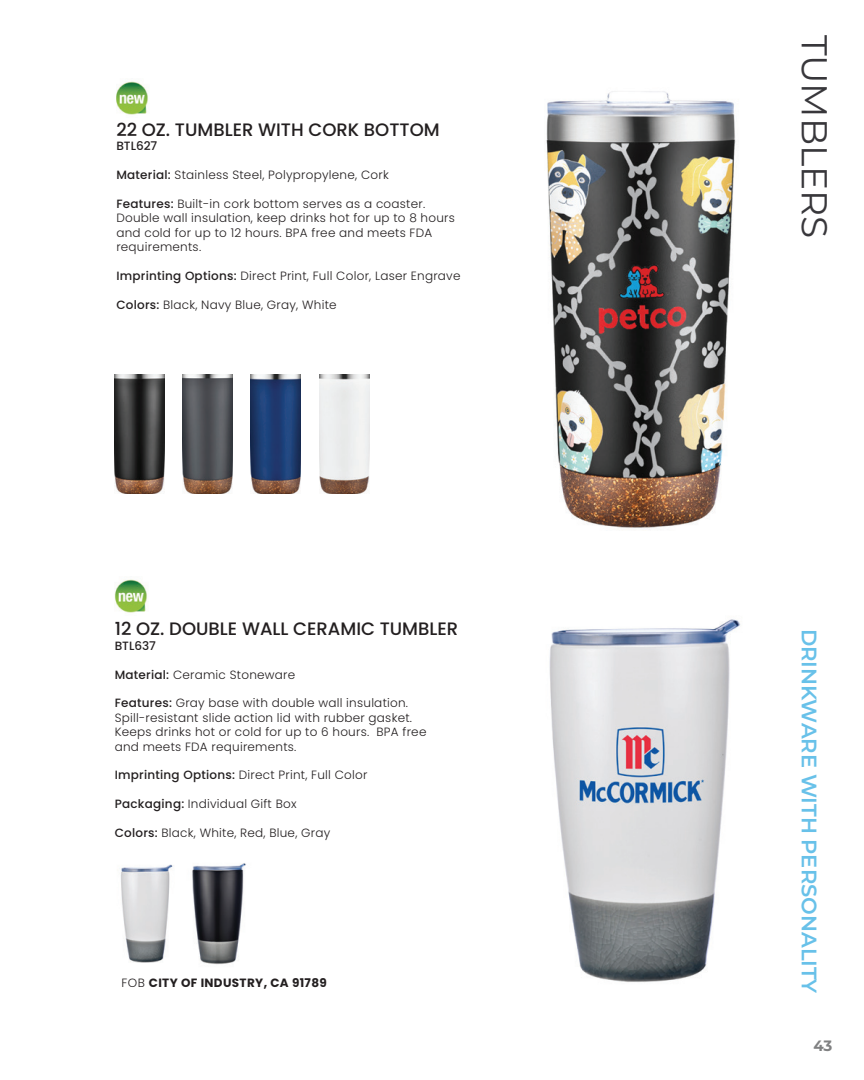
<style>
.page{position:relative;width:864px;height:1080px;background:#fff}
.page>*{position:absolute;margin:0;border:0;box-sizing:border-box;transform-origin:0 0}
.t1{font:36px "Montserrat";color:#38373b}
.t2{font:600 21px "Montserrat";color:#68c1e9}
.t3{font:500 18px "Poppins";color:#231f20}
.t4{font:700 15px "Montserrat";color:#808182}
.t5{font:300 12px/14.4px "Poppins";letter-spacing:.02em;color:#231f20}
.t6{font:700 12px "Poppins";letter-spacing:.03em;color:#231f20}
.t7{font:500 12px "Poppins";color:#231f20}
.s1{font-weight:500}
.s2{font-weight:300}
</style>
<div class="page">
<img style="left:115px;top:579px;width:32px;height:34px">
<img style="left:546px;top:91px;width:190px;height:437px">
<img style="left:115px;top:375px;width:50px;height:118px">
<img style="left:183px;top:375px;width:50px;height:118px">
<img style="left:251px;top:375px;width:50px;height:118px">
<img style="left:320px;top:375px;width:50px;height:118px">
<img style="left:549px;top:619px;width:192px;height:363px">
<img style="left:120px;top:864px;width:53px;height:99px">
<img style="left:192px;top:863px;width:54px;height:102px">
<img style="left:116px;top:81px;width:32px;height:34px">
<h3 class="t3" style="left:116px;top:119px;width:325px">22 OZ. TUMBLER WITH CORK BOTTOM</h3>
<p class="t7" style="left:116px;top:139px;width:43px">BTL627</p>
<p class="t5" style="left:116px;top:168px;width:274px"><span class="s1">Material:</span> Stainless Steel, Polypropylene, Cork</p>
<p class="t5" style="left:116px;top:197px;width:340px"><span class="s1">Features:</span> Built-in cork bottom serves as a coaster.<br>Double wall insulation, keep drinks hot for up to 8 hours and cold for up to 12 hours. BPA free and meets FDA requirements.</p>
<p class="t5" style="left:116px;top:269px;width:346px"><span class="s1">Imprinting Options:</span> Direct Print, Full Color, Laser Engrave</p>
<p class="t5" style="left:116px;top:297px;width:222px"><span class="s1">Colors:</span> Black, Navy Blue, Gray, White</p>
<h3 class="t3" style="left:115px;top:619px;width:345px">12 OZ. DOUBLE WALL CERAMIC TUMBLER</h3>
<p class="t7" style="left:115px;top:639px;width:43px">BTL637</p>
<p class="t5" style="left:115px;top:667px;width:182px"><span class="s1">Material:</span> Ceramic Stoneware</p>
<p class="t5" style="left:115px;top:696px;width:313px"><span class="s1">Features:</span> Gray base with double wall insulation.<br>Spill-resistant slide action lid with rubber gasket.<br>Keeps drinks hot or cold for up to 6 hours. BPA free and meets FDA requirements.</p>
<p class="t5" style="left:115px;top:768px;width:254px"><span class="s1">Imprinting Options:</span> Direct Print, Full Color</p>
<p class="t5" style="left:115px;top:797px;width:183px"><span class="s1">Packaging:</span> Individual Gift Box</p>
<p class="t5" style="left:115px;top:826px;width:217px"><span class="s1">Colors:</span> Black, White, Red, Blue, Gray</p>
<p class="t6" style="left:122px;top:976px;width:207px"><span class="s2">FOB</span> CITY OF INDUSTRY, CA 91789</p>
<h1 class="t1" style="left:839px;top:34px;width:205px;rotate:90deg">TUMBLERS</h1>
<h2 class="t2" style="left:824px;top:628px;width:366px;rotate:90deg">DRINKWARE WITH PERSONALITY</h2>
<p class="t4" style="left:813px;top:1035px;width:21px">43</p>
</div>
